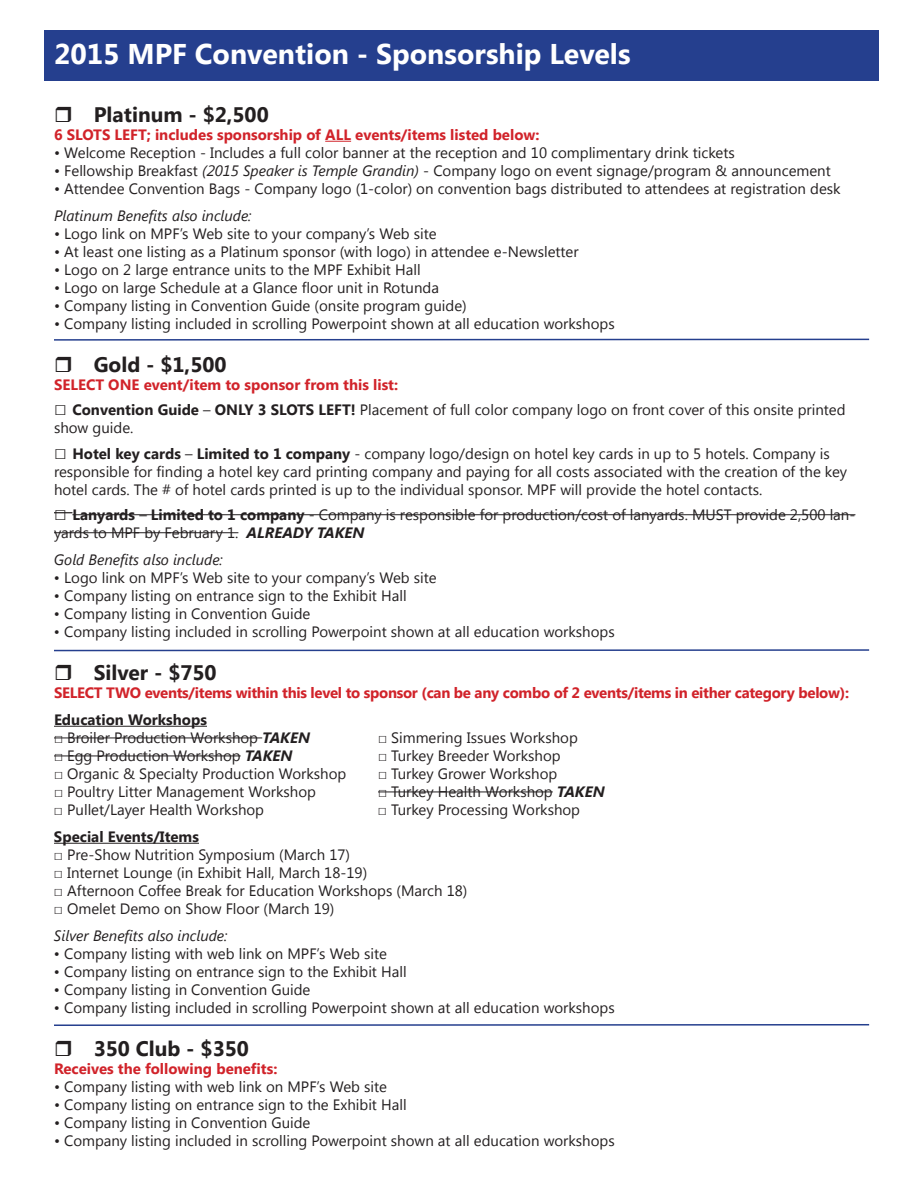
<style>
.page{position:relative;width:918px;height:1188px;background:#fff}
.page>*{position:absolute;margin:0;border:0;box-sizing:border-box;transform-origin:0 0}
.t1{font:700 28.5px "Segoe UI";color:#fff}
.t2{font:700 21px "Segoe UI";color:#231f20}
.t3{font:15px/18px "Segoe UI";color:#231f20}
.t4{font:700 15px "Segoe UI";color:#d1232a}
.t5{font:700 15px "Segoe UI";letter-spacing:-.02em;color:#d1232a}
.t6{font:italic 15px "Segoe UI";color:#231f20}
.t7{font:700 15px "Segoe UI";color:#231f20}
.s1{font-style:italic}
.s2{font-size:21px}
.s3{font-weight:700}
.s4{font-weight:700;font-style:italic}
</style>
<div class="page">
<svg style="left:325px;top:141px;width:26px;height:1px"></svg>
<hr style="left:54px;top:726px;width:153px;height:1px;background:#231f20">
<hr style="left:54px;top:843px;width:145px;height:1px;background:#231f20">
<svg style="left:54px;top:512px;width:18px;height:1px"></svg>
<hr style="left:72px;top:514px;width:783px;height:1px;background:#231f20">
<hr style="left:54px;top:532px;width:184px;height:1px;background:#231f20">
<hr style="left:54px;top:738px;width:208px;height:1px;background:#231f20">
<hr style="left:54px;top:756px;width:187px;height:1px;background:#231f20">
<hr style="left:378px;top:792px;width:175px;height:1px;background:#231f20">
<div style="left:44px;top:30px;width:834px;height:50px;background:#253f8e"></div>
<svg style="left:47px;top:80px;width:819px;height:1px"></svg>
<svg style="left:54px;top:338px;width:816px;height:3px;background:#919ec6"></svg>
<svg style="left:54px;top:649px;width:816px;height:3px"></svg>
<svg style="left:54px;top:1024px;width:816px;height:2px;background:#5a6ea9"></svg>
<h1 class="t1" style="left:54px;top:34px;width:578px">2015 MPF Convention - Sponsorship Levels</h1>
<h2 class="t2" style="left:94px;top:100px;width:177px">Platinum - $2,500</h2>
<p class="t4" style="left:54px;top:124px;width:487px">6 SLOTS LEFT; includes sponsorship of ALL events/items listed below:</p>
<p class="t3" style="left:54px;top:143px;width:682px">• Welcome Reception - Includes a full color banner at the reception and 10 complimentary drink tickets</p>
<p class="t3" style="left:54px;top:161px;width:778px">• Fellowship Breakfast <span class="s1">(2015 Speaker is Temple Grandin)</span> - Company logo on event signage/program &amp; announcement</p>
<p class="t3" style="left:54px;top:179px;width:788px">• Attendee Convention Bags - Company logo (1-color) on convention bags distributed to attendees at registration desk</p>
<p class="t6" style="left:54px;top:205px;width:199px">Platinum Benefits also include:</p>
<p class="t3" style="left:54px;top:224px;width:384px">• Logo link on MPF’s Web site to your company’s Web site</p>
<p class="t3" style="left:54px;top:242px;width:526px">• At least one listing as a Platinum sponsor (with logo) in attendee e-Newsletter</p>
<p class="t3" style="left:54px;top:260px;width:368px">• Logo on 2 large entrance units to the MPF Exhibit Hall</p>
<p class="t3" style="left:54px;top:278px;width:386px">• Logo on large Schedule at a Glance floor unit in Rotunda</p>
<p class="t3" style="left:54px;top:296px;width:414px">• Company listing in Convention Guide (onsite program guide)</p>
<p class="t3" style="left:54px;top:314px;width:562px">• Company listing included in scrolling Powerpoint shown at all education workshops</p>
<h2 class="t2" style="left:94px;top:350px;width:134px">Gold - $1,500</h2>
<p class="t4" style="left:54px;top:374px;width:346px">SELECT ONE event/item to sponsor from this list:</p>
<p class="t3" style="left:54px;top:400px;width:793px"><span class="s2">□</span> <span class="s3">Convention Guide</span> – <span class="s3">ONLY 3 SLOTS LEFT!</span> Placement of full color company logo on front cover of this onsite printed show guide.</p>
<p class="t3" style="left:54px;top:444px;width:795px"><span class="s2">□</span> <span class="s3">Hotel key cards</span> – <span class="s3">Limited to 1 company</span> - company logo/design on hotel key cards in up to 5 hotels. Company is responsible for finding a hotel key card printing company and paying for all costs associated with the creation of the key hotel cards. The # of hotel cards printed is up to the individual sponsor. MPF will provide the hotel contacts.</p>
<p class="t3" style="left:54px;top:505px;width:803px"><span class="s2">□</span> <span class="s3">Lanyards</span> – <span class="s3">Limited to 1 company</span> - Company is responsible for production/cost of lanyards. MUST provide 2,500 lan&shy;yards to MPF by February 1. <span class="s4">ALREADY TAKEN</span></p>
<p class="t6" style="left:54px;top:549px;width:170px">Gold Benefits also include:</p>
<p class="t3" style="left:54px;top:568px;width:384px">• Logo link on MPF’s Web site to your company’s Web site</p>
<p class="t3" style="left:54px;top:586px;width:354px">• Company listing on entrance sign to the Exhibit Hall</p>
<p class="t3" style="left:54px;top:604px;width:258px">• Company listing in Convention Guide</p>
<p class="t3" style="left:54px;top:622px;width:562px">• Company listing included in scrolling Powerpoint shown at all education workshops</p>
<h2 class="t2" style="left:94px;top:658px;width:124px">Silver - $750</h2>
<p class="t5" style="left:54px;top:682px;width:797px">SELECT TWO events/items within this level to sponsor (can be any combo of 2 events/items in either category below):</p>
<p class="t7" style="left:54px;top:709px;width:154px">Education Workshops</p>
<p class="t3" style="left:54px;top:728px;width:258px">□ Broiler Production Workshop <span class="s4">TAKEN</span></p>
<p class="t3" style="left:378px;top:728px;width:201px">□ Simmering Issues Workshop</p>
<p class="t3" style="left:54px;top:746px;width:240px">□ Egg Production Workshop <span class="s4">TAKEN</span></p>
<p class="t3" style="left:378px;top:746px;width:184px">□ Turkey Breeder Workshop</p>
<p class="t3" style="left:54px;top:764px;width:294px">□ Organic &amp; Specialty Production Workshop</p>
<p class="t3" style="left:378px;top:764px;width:181px">□ Turkey Grower Workshop</p>
<p class="t3" style="left:54px;top:782px;width:264px">□ Poultry Litter Management Workshop</p>
<p class="t3" style="left:378px;top:782px;width:228px">□ Turkey Health Workshop <span class="s4">TAKEN</span></p>
<p class="t3" style="left:54px;top:800px;width:212px">□ Pullet/Layer Health Workshop</p>
<p class="t3" style="left:378px;top:800px;width:204px">□ Turkey Processing Workshop</p>
<p class="t7" style="left:54px;top:826px;width:146px">Special Events/Items</p>
<p class="t3" style="left:54px;top:845px;width:298px">□ Pre-Show Nutrition Symposium (March 17)</p>
<p class="t3" style="left:54px;top:863px;width:315px">□ Internet Lounge (in Exhibit Hall, March 18-19)</p>
<p class="t3" style="left:54px;top:881px;width:415px">□ Afternoon Coffee Break for Education Workshops (March 18)</p>
<p class="t3" style="left:54px;top:899px;width:282px">□ Omelet Demo on Show Floor (March 19)</p>
<p class="t6" style="left:54px;top:925px;width:175px">Silver Benefits also include:</p>
<p class="t3" style="left:54px;top:944px;width:334px">• Company listing with web link on MPF’s Web site</p>
<p class="t3" style="left:54px;top:962px;width:354px">• Company listing on entrance sign to the Exhibit Hall</p>
<p class="t3" style="left:54px;top:980px;width:258px">• Company listing in Convention Guide</p>
<p class="t3" style="left:54px;top:998px;width:562px">• Company listing included in scrolling Powerpoint shown at all education workshops</p>
<h2 class="t2" style="left:94px;top:1034px;width:157px">350 Club - $350</h2>
<p class="t4" style="left:54px;top:1058px;width:225px">Receives the following benefits:</p>
<p class="t3" style="left:54px;top:1077px;width:334px">• Company listing with web link on MPF’s Web site</p>
<p class="t3" style="left:54px;top:1095px;width:354px">• Company listing on entrance sign to the Exhibit Hall</p>
<p class="t3" style="left:54px;top:1113px;width:258px">• Company listing in Convention Guide</p>
<p class="t3" style="left:54px;top:1131px;width:562px">• Company listing included in scrolling Powerpoint shown at all education workshops</p>
</div>
